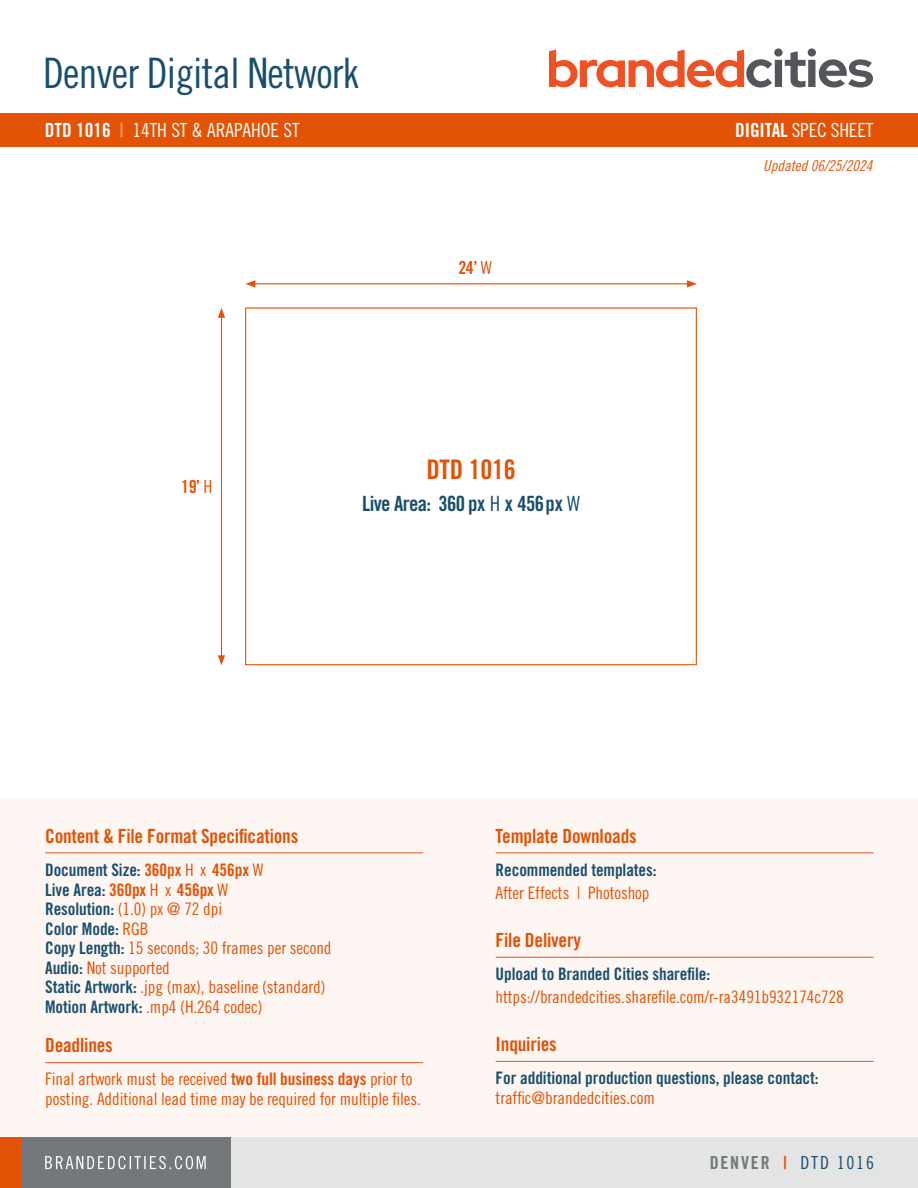
<style>
.page{position:relative;width:918px;height:1188px;background:#fff}
.page>*{position:absolute;margin:0;border:0;box-sizing:border-box;transform-origin:0 0}
.t1{font:42px "Trade Gothic LT Std Cn 18";letter-spacing:-.02em;color:#1a4f6c}
.t2{font:27px "Trade Gothic LT Std Bd Cn 20";letter-spacing:-.01em;color:#e35205}
.t3{font:21px "Trade Gothic LT Std Bd Cn 20";letter-spacing:-.03em;color:#1a4f6c}
.t4{font:19.5px "Trade Gothic LT Std Bd Cn 20";letter-spacing:-.01em;color:#e35205}
.t5{font:19.5px "Trade Gothic LT Std Cn 18";color:#fff}
.t6{font:18px "Trade Gothic LT Std Cn 18";letter-spacing:.1em;color:#1a4f6c}
.t7{font:18px "Trade Gothic LT Std Bd Cn 20";color:#e35205}
.t8{font:17.25px/19.5px "Trade Gothic LT Std Cn 18";letter-spacing:-.005em;color:#e35205}
.t9{font:17.25px "Trade Gothic LT Std Bd Cn 20";letter-spacing:-.005em;color:#1a4f6c}
.t10{font:17.25px "Trade Gothic LT Std Bd Cn 20";letter-spacing:-.005em;color:#e35205}
.t11{font:15px "Trade Gothic LT Std Cn 18 Obl";color:#e35205}
.s1{font-family:"Trade Gothic LT Std Bd Cn 20"}
.s2{font-family:"Trade Gothic LT Std Bd Cn 20";color:#ee9769}
.s3{font-family:"Trade Gothic LT Std Cn 18"}
.s4{color:#e35205}
.s5{font-family:"Trade Gothic LT Std Cn 18";color:#e35205}
.s6{color:#1a4f6c}
.s7{font-family:"Trade Gothic LT Std Bd Cn 20";color:#1a4f6c}
.s8{color:#e6631e}
.s9{font-family:"Trade Gothic LT Std Bd Cn 20";color:#75787b}
.s10{font-family:"Trade Gothic LT Std Bd Cn 20";color:#e35205}
</style>
<div class="page">
<div style="left:0;top:798px;width:918px;height:339px;background:#fef6f3"></div>
<div style="left:228px;top:1137px;width:690px;height:51px;background:#e3e4e4"></div>
<div style="left:19px;top:1137px;width:212px;height:51px;background:#75787b"></div>
<div style="left:0;top:1137px;width:21px;height:51px;background:#e35205"></div>
<svg style="left:45px;top:1156px;width:161px;height:13px"></svg>
<div style="left:0;top:113px;width:918px;height:34px;background:#e35205"></div>
<svg style="left:549px;top:48px;width:324px;height:40px"></svg>
<hr style="left:496px;top:853px;width:378px;height:1px;background:#e55525">
<hr style="left:496px;top:957px;width:378px;height:1px;background:#e55525">
<hr style="left:496px;top:1061px;width:378px;height:1px;background:#e55525">
<hr style="left:45px;top:853px;width:378px;height:1px;background:#e55525">
<hr style="left:45px;top:1062px;width:378px;height:1px;background:#e55525">
<div style="left:245px;top:307px;width:452px;height:358px;background:#fff;border:1px solid #e35205"></div>
<hr style="left:253px;top:283px;width:436px;height:1px;background:#e35205">
<svg style="left:245px;top:280px;width:10px;height:8px"></svg>
<svg style="left:687px;top:280px;width:10px;height:8px"></svg>
<hr style="left:221px;top:315px;width:1px;height:343px;background:#e35205">
<svg style="left:218px;top:655px;width:7px;height:10px"></svg>
<svg style="left:218px;top:308px;width:7px;height:10px"></svg>
<h1 class="t1" style="left:43px;top:48px;width:318px">Denver Digital Network</h1>
<p class="t5" style="left:45px;top:119px;width:257px"><span class="s1">DTD 1016</span> <span class="s2">|</span> 14TH ST &amp; ARAPAHOE ST</p>
<p class="t7" style="left:458px;top:256px;width:35px">24’ <span class="s3">W</span></p>
<p class="t7" style="left:181px;top:476px;width:33px">19’ <span class="s3">H</span></p>
<p class="t2" style="left:426px;top:453px;width:91px">DTD 1016</p>
<p class="t3" style="left:362px;top:490px;width:219px">Live Area: 360 px <span class="s3">H</span> x 456 px <span class="s3">W</span></p>
<p class="t5" style="left:735px;top:119px;width:140px"><span class="s1">DIGITAL</span> SPEC SHEET</p>
<p class="t11" style="left:763px;top:157px;width:111px">Updated 06/25/2024</p>
<p class="t4" style="left:45px;top:824px;width:255px">Content &amp; File Format Specifications</p>
<p class="t9" style="left:45px;top:859px;width:220px">Document Size: <span class="s4">360px</span> <span class="s5">H x</span> <span class="s4">456px</span> <span class="s5">W</span></p>
<p class="t10" style="left:45px;top:879px;width:184px"><span class="s6">Live Area:</span> 360px <span class="s3">H x</span> 456px <span class="s3">W</span></p>
<p class="t8" style="left:45px;top:899px;width:179px"><span class="s7">Resolution:</span> (1.0) px @ 72 dpi</p>
<p class="t9" style="left:45px;top:918px;width:105px">Color Mode: <span class="s5">RGB</span></p>
<p class="t8" style="left:45px;top:938px;width:288px"><span class="s7">Copy Length:</span> 15 seconds; 30 frames per second</p>
<p class="t8" style="left:45px;top:958px;width:126px"><span class="s7">Audio:</span> Not supported</p>
<p class="t8" style="left:45px;top:977px;width:282px"><span class="s7">Static Artwork:</span> .jpg (max), baseline (standard)</p>
<p class="t8" style="left:45px;top:997px;width:219px"><span class="s7">Motion Artwork:</span> .mp4 (H.264 codec)</p>
<p class="t4" style="left:45px;top:1034px;width:69px">Deadlines</p>
<p class="t8" style="left:45px;top:1069px;width:377px">Final artwork must be received <span class="s1">two full business days</span> prior to posting. Additional lead time may be required for multiple files.</p>
<p class="t4" style="left:496px;top:824px;width:143px">Template Downloads</p>
<p class="t9" style="left:496px;top:859px;width:163px">Recommended templates:</p>
<p class="t8" style="left:496px;top:883px;width:155px">After Effects <span class="s8">|</span> Photoshop</p>
<p class="t4" style="left:496px;top:928px;width:87px">File Delivery</p>
<p class="t9" style="left:496px;top:964px;width:216px">Upload to Branded Cities sharefile:</p>
<p class="t8" style="left:496px;top:987px;width:350px">https://brandedcities.sharefile.com/r-ra3491b932174c728</p>
<p class="t4" style="left:496px;top:1033px;width:63px">Inquiries</p>
<p class="t9" style="left:496px;top:1068px;width:325px">For additional production questions, please contact:</p>
<p class="t8" style="left:496px;top:1088px;width:161px">traffic@brandedcities.com</p>
<p class="t6" style="left:710px;top:1152px;width:166px"><span class="s9">DENVER</span> <span class="s10">|</span> DTD 1016</p>
</div>
